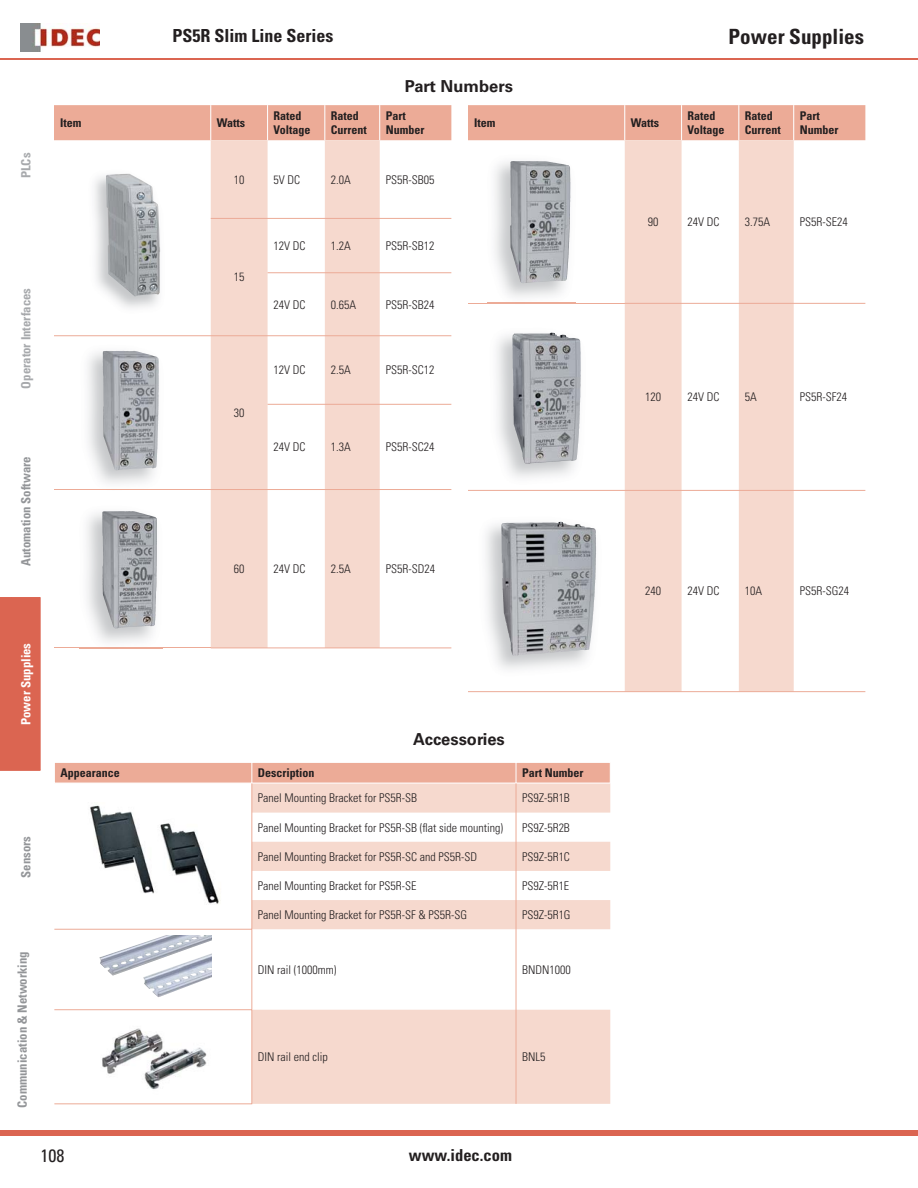
<style>
.page{position:relative;width:918px;height:1188px;background:#fff}
.page>*{position:absolute;margin:0;border:0;box-sizing:border-box;transform-origin:0 0}
.t1{font:700 condensed 21px "Univers LT Std";color:#231f20}
.t2{font:700 condensed 18px "Univers LT Std";color:#231f20}
.t3{font:condensed 18px "Univers LT Std";color:#231f20}
.t4{font:700 16.5px "Univers LT Std";color:#231f20}
.t5{font:700 condensed 16.5px "Univers LT Std";color:#231f20}
.t6{font:700 condensed 12.75px "Univers LT Std";color:#939598}
.t7{font:700 condensed 12.75px "Univers LT Std";color:#a7a9ac}
.t8{font:700 condensed 12.75px "Univers LT Std";color:#fff}
.t9{font:300 condensed 12px "Univers LT Std";color:#231f20}
.t10{font:700 condensed 12px/14.4px "Univers LT Std";color:#231f20}
</style>
<div class="page">
<img style="left:20px;top:24px;width:80px;height:27px">
<hr style="left:0;top:597px;width:40px;height:1px;background:#db6551">
<hr style="left:40px;top:598px;width:1px;height:172px;background:#db6551">
<div style="left:0;top:598px;width:40px;height:173px;background:#db6551"></div>
<hr style="left:0;top:59px;width:918px;height:1px;background:#db6551">
<div style="left:0;top:1130px;width:918px;height:5px;background:#db6551"></div>
<div style="left:54px;top:105px;width:397px;height:35px;background:#ecab97"></div>
<svg style="left:211px;top:140px;width:169px;height:508px;fill:#f6d9ce"></svg>
<hr style="left:211px;top:218px;width:240px;height:1px;background:#ecab97">
<hr style="left:268px;top:272px;width:183px;height:1px;background:#ecab97">
<hr style="left:54px;top:335px;width:397px;height:1px;background:#ecab97">
<hr style="left:268px;top:404px;width:112px;height:1px;background:#ecab97">
<hr style="left:380px;top:404px;width:71px;height:1px;background:#ecab97">
<hr style="left:54px;top:489px;width:157px;height:1px;background:#ecab97">
<hr style="left:211px;top:489px;width:169px;height:1px;background:#ecab97">
<hr style="left:380px;top:489px;width:71px;height:1px;background:#ecab97">
<hr style="left:54px;top:648px;width:157px;height:1px;background:#ecab97">
<hr style="left:211px;top:648px;width:169px;height:1px;background:#ecab97">
<hr style="left:380px;top:648px;width:71px;height:1px;background:#ecab97">
<hr style="left:210px;top:105px;width:1px;height:35px;background:#fff">
<hr style="left:267px;top:105px;width:1px;height:35px;background:#fff">
<hr style="left:324px;top:105px;width:1px;height:35px;background:#fff">
<hr style="left:379px;top:105px;width:1px;height:35px;background:#fff">
<img style="left:106px;top:173px;width:54px;height:123px">
<img style="left:88px;top:350px;width:70px;height:134px">
<img style="left:103px;top:358px;width:56px;height:112px">
<img style="left:102px;top:511px;width:55px;height:117px">
<div style="left:468px;top:105px;width:397px;height:35px;background:#ecab97"></div>
<svg style="left:625px;top:140px;width:169px;height:551px;fill:#f6d9ce"></svg>
<hr style="left:468px;top:303px;width:157px;height:1px;background:#ecab97">
<hr style="left:625px;top:303px;width:240px;height:1px;background:#ecab97">
<hr style="left:468px;top:490px;width:397px;height:1px;background:#ecab97">
<hr style="left:468px;top:691px;width:326px;height:1px;background:#ecab97">
<hr style="left:794px;top:691px;width:71px;height:1px;background:#ecab97">
<hr style="left:624px;top:105px;width:1px;height:35px;background:#fff">
<hr style="left:681px;top:105px;width:1px;height:35px;background:#fff">
<hr style="left:738px;top:105px;width:1px;height:35px;background:#fff">
<hr style="left:793px;top:105px;width:1px;height:35px;background:#fff">
<img style="left:487px;top:161px;width:89px;height:142px">
<img style="left:511px;top:165px;width:59px;height:118px">
<img style="left:497px;top:332px;width:78px;height:146px">
<img style="left:541px;top:334px;width:40px;height:128px">
<img style="left:486px;top:521px;width:103px;height:148px">
<img style="left:566px;top:524px;width:30px;height:126px">
<svg style="left:252px;top:784px;width:358px;height:320px;fill:#f6d9ce"></svg>
<div style="left:55px;top:763px;width:555px;height:20px;background:#ecab97"></div>
<hr style="left:516px;top:783px;width:1px;height:30px;background:#ecab97">
<svg style="left:516px;top:813px;width:1px;height:116px"></svg>
<hr style="left:516px;top:929px;width:1px;height:81px;background:#ecab97">
<hr style="left:516px;top:1010px;width:1px;height:94px;background:#ecab97">
<hr style="left:251px;top:783px;width:1px;height:30px;background:#ecab97">
<svg style="left:251px;top:813px;width:1px;height:116px"></svg>
<hr style="left:251px;top:930px;width:1px;height:79px;background:#ecab97">
<hr style="left:54px;top:929px;width:198px;height:1px;background:#ecab97">
<hr style="left:251px;top:1010px;width:1px;height:93px;background:#ecab97">
<hr style="left:54px;top:1009px;width:198px;height:1px;background:#ecab97">
<hr style="left:54px;top:1103px;width:198px;height:1px;background:#ecab97">
<img style="left:90px;top:805px;width:131px;height:99px">
<img style="left:99px;top:935px;width:112px;height:62px">
<img style="left:102px;top:1028px;width:105px;height:61px">
<p class="t7" style="left:20px;top:178px;width:27px;rotate:-90deg">PLCs</p>
<p class="t7" style="left:20px;top:389px;width:102px;rotate:-90deg">Operator Interfaces</p>
<p class="t6" style="left:20px;top:566px;width:111px;rotate:-90deg">Automation Software</p>
<h2 class="t2" style="left:172px;top:27px;width:163px">PS5R Slim Line Series</h2>
<h3 class="t4" style="left:405px;top:78px;width:110px">Part Numbers</h3>
<h1 class="t1" style="left:729px;top:27px;width:137px">Power Supplies</h1>
<p class="t10" style="left:60px;top:116px;width:23px">Item</p>
<p class="t10" style="left:217px;top:116px;width:30px">Watts</p>
<p class="t10" style="left:274px;top:109px;width:38px">Rated<br>Voltage</p>
<p class="t10" style="left:331px;top:109px;width:37px">Rated<br>Current</p>
<p class="t10" style="left:386px;top:109px;width:40px">Part<br>Number</p>
<p class="t9" style="left:234px;top:174px;width:12px">10</p>
<p class="t9" style="left:274px;top:174px;width:28px">5V DC</p>
<p class="t9" style="left:331px;top:174px;width:21px">2.0A</p>
<p class="t9" style="left:386px;top:174px;width:50px">PS5R-SB05</p>
<p class="t9" style="left:234px;top:271px;width:12px">15</p>
<p class="t9" style="left:234px;top:407px;width:12px">30</p>
<p class="t9" style="left:274px;top:240px;width:33px">12V DC</p>
<p class="t9" style="left:331px;top:240px;width:21px">1.2A</p>
<p class="t9" style="left:386px;top:240px;width:50px">PS5R-SB12</p>
<p class="t9" style="left:274px;top:299px;width:33px">24V DC</p>
<p class="t9" style="left:331px;top:299px;width:27px">0.65A</p>
<p class="t9" style="left:386px;top:299px;width:50px">PS5R-SB24</p>
<p class="t9" style="left:274px;top:364px;width:33px">12V DC</p>
<p class="t9" style="left:331px;top:364px;width:21px">2.5A</p>
<p class="t9" style="left:386px;top:364px;width:50px">PS5R-SC12</p>
<p class="t9" style="left:274px;top:441px;width:33px">24V DC</p>
<p class="t9" style="left:331px;top:441px;width:21px">1.3A</p>
<p class="t9" style="left:386px;top:441px;width:50px">PS5R-SC24</p>
<p class="t10" style="left:474px;top:116px;width:23px">Item</p>
<p class="t10" style="left:631px;top:116px;width:30px">Watts</p>
<p class="t10" style="left:688px;top:109px;width:38px">Rated<br>Voltage</p>
<p class="t10" style="left:745px;top:109px;width:37px">Rated<br>Current</p>
<p class="t10" style="left:800px;top:109px;width:40px">Part<br>Number</p>
<p class="t9" style="left:648px;top:216px;width:12px">90</p>
<p class="t9" style="left:688px;top:216px;width:33px">24V DC</p>
<p class="t9" style="left:745px;top:216px;width:27px">3.75A</p>
<p class="t9" style="left:800px;top:216px;width:49px">PS5R-SE24</p>
<p class="t9" style="left:645px;top:391px;width:17px">120</p>
<p class="t9" style="left:688px;top:391px;width:33px">24V DC</p>
<p class="t9" style="left:745px;top:391px;width:13px">5A</p>
<p class="t9" style="left:800px;top:391px;width:49px">PS5R-SF24</p>
<p class="t9" style="left:234px;top:563px;width:12px">60</p>
<p class="t9" style="left:274px;top:563px;width:33px">24V DC</p>
<p class="t9" style="left:331px;top:563px;width:21px">2.5A</p>
<p class="t9" style="left:386px;top:563px;width:51px">PS5R-SD24</p>
<p class="t9" style="left:645px;top:585px;width:17px">240</p>
<p class="t9" style="left:688px;top:585px;width:33px">24V DC</p>
<p class="t9" style="left:745px;top:585px;width:19px">10A</p>
<p class="t9" style="left:800px;top:585px;width:51px">PS5R-SG24</p>
<p class="t8" style="left:20px;top:725px;width:84px;rotate:-90deg">Power Supplies</p>
<p class="t6" style="left:20px;top:878px;width:43px;rotate:-90deg">Sensors</p>
<p class="t6" style="left:16px;top:1108px;width:158px;rotate:-90deg">Communication &amp; Networking</p>
<h3 class="t4" style="left:413px;top:731px;width:93px">Accessories</h3>
<p class="t10" style="left:60px;top:766px;width:61px">Appearance</p>
<p class="t10" style="left:258px;top:766px;width:58px">Description</p>
<p class="t10" style="left:522px;top:766px;width:63px">Part Number</p>
<p class="t9" style="left:258px;top:792px;width:161px">Panel Mounting Bracket for PS5R-SB</p>
<p class="t9" style="left:522px;top:792px;width:49px">PS9Z-5R1B</p>
<p class="t9" style="left:258px;top:822px;width:247px">Panel Mounting Bracket for PS5R-SB (flat side mounting)</p>
<p class="t9" style="left:522px;top:822px;width:49px">PS9Z-5R2B</p>
<p class="t9" style="left:258px;top:851px;width:221px">Panel Mounting Bracket for PS5R-SC and PS5R-SD</p>
<p class="t9" style="left:522px;top:851px;width:49px">PS9Z-5R1C</p>
<p class="t9" style="left:258px;top:880px;width:160px">Panel Mounting Bracket for PS5R-SE</p>
<p class="t9" style="left:522px;top:880px;width:49px">PS9Z-5R1E</p>
<p class="t9" style="left:258px;top:909px;width:211px">Panel Mounting Bracket for PS5R-SF &amp; PS5R-SG</p>
<p class="t9" style="left:522px;top:909px;width:50px">PS9Z-5R1G</p>
<p class="t9" style="left:258px;top:964px;width:80px">DIN rail (1000mm)</p>
<p class="t9" style="left:522px;top:964px;width:50px">BNDN1000</p>
<p class="t9" style="left:258px;top:1051px;width:71px">DIN rail end clip</p>
<p class="t9" style="left:522px;top:1051px;width:25px">BNL5</p>
<h2 class="t3" style="left:41px;top:1147px;width:25px">108</h2>
<h3 class="t5" style="left:409px;top:1148px;width:104px">www.idec.com</h3>
</div>
